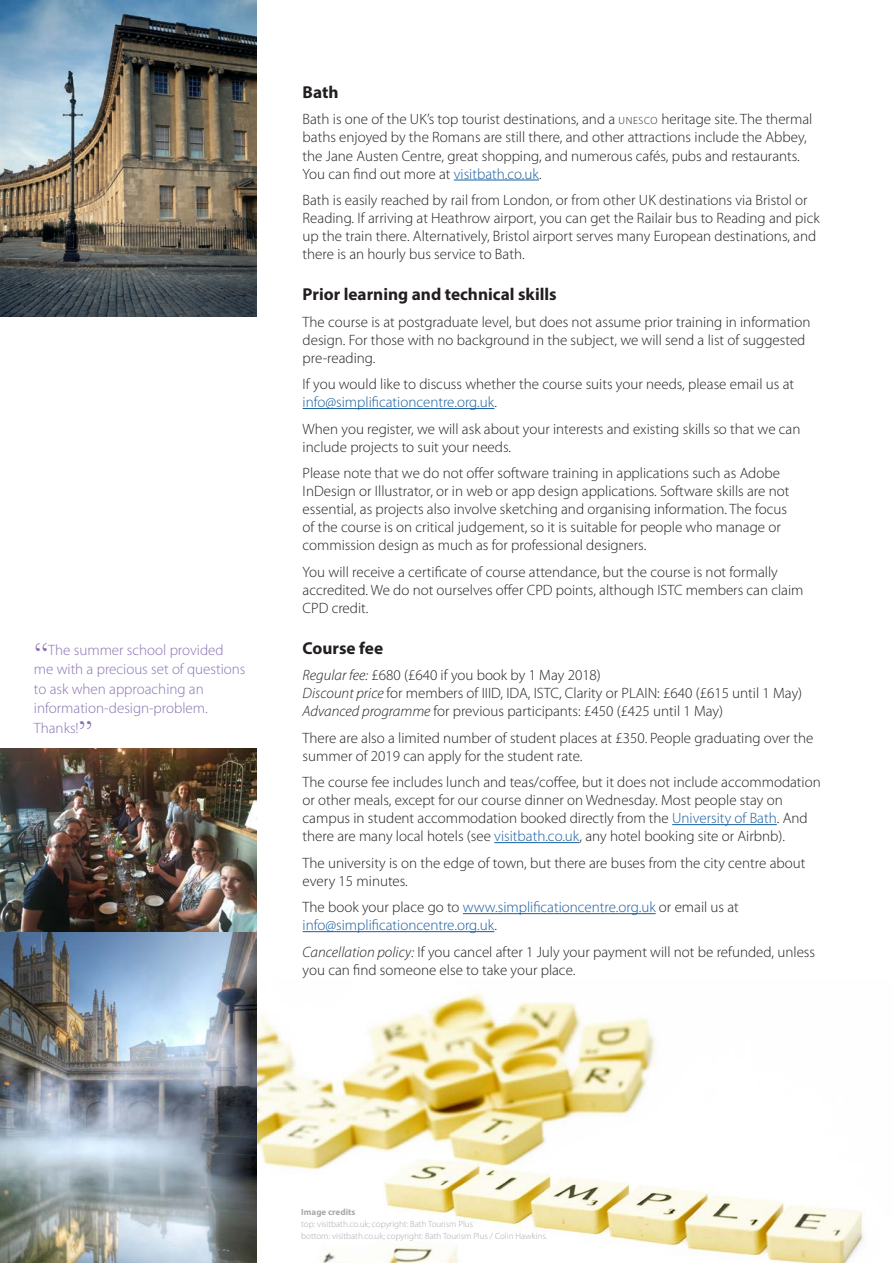
<style>
.page{position:relative;width:893px;height:1263px;background:#fff}
.page>*{position:absolute;margin:0;border:0;box-sizing:border-box;transform-origin:0 0}
.Heading_3{font:700 17.25px "Myriad Pro";color:#231f20}
.course_info{font:300 15px/18px "Myriad Pro";color:#231f20}
.course_info-2{font:300 15px/19.5px "Myriad Pro";color:#8972b3}
.course_info-3{font:300 15px/18px "Myriad Pro";color:#175d9e}
.table_text{font:300 9px "Myriad Pro";color:#a8a9ad}
.table_text-2{font:700 9px "Myriad Pro";color:#a8a9ad}
.s1{font-family:"Baskerville";font-weight:400;font-size:31.5px}
.s2{font-size:10.5px}
.s3{color:#175d9e}
.s4{font-style:italic}
.s5{color:#231f20}
</style>
<div class="page">
<img style="left:256px;top:979px;width:608px;height:284px">
<hr style="left:454px;top:180px;width:85px;height:1px;background:#175d9e">
<hr style="left:303px;top:408px;width:191px;height:1px;background:#175d9e">
<hr style="left:672px;top:824px;width:105px;height:1px;background:#175d9e">
<hr style="left:494px;top:842px;width:86px;height:1px;background:#175d9e">
<hr style="left:463px;top:913px;width:193px;height:1px;background:#175d9e">
<hr style="left:303px;top:931px;width:191px;height:1px;background:#175d9e">
<img style="left:0;top:0;width:256px;height:317px">
<img style="left:0;top:932px;width:256px;height:331px">
<img style="left:0;top:749px;width:256px;height:183px">
<p class="course_info-2" style="left:34px;top:640px;width:213px"><span class="s1">“</span>The summer school provided me with a precious set of questions to ask when approaching an information-design-problem.<br>Thanks!<span class="s1">”</span></p>
<p class="Heading_3" style="left:303px;top:81px;width:37px">Bath</p>
<p class="course_info" style="left:303px;top:111px;width:511px">Bath is one of the UK’s top tourist destinations, and a <span class="s2">UNESCO</span> heritage site. The thermal baths enjoyed by the Romans are still there, and other attractions include the Abbey, the Jane Austen Centre, great shopping, and numerous cafés, pubs and restaurants.<br>You can find out more at <span class="s3">visitbath.co.uk</span>.</p>
<p class="course_info" style="left:303px;top:191px;width:519px">Bath is easily reached by rail from London, or from other UK destinations via Bristol or Reading. If arriving at Heathrow airport, you can get the Railair bus to Reading and pick up the train there. Alternatively, Bristol airport serves many European destinations, and there is an hourly bus service to Bath.</p>
<p class="Heading_3" style="left:303px;top:283px;width:256px">Prior learning and technical skills</p>
<p class="course_info" style="left:303px;top:313px;width:509px">The course is at postgraduate level, but does not assume prior training in information design. For those with no background in the subject, we will send a list of suggested pre-reading.</p>
<p class="course_info" style="left:303px;top:375px;width:493px">If you would like to discuss whether the course suits your needs, please email us at <span class="s3">info@simplificationcentre.org.uk</span>.</p>
<p class="course_info" style="left:303px;top:420px;width:499px">When you register, we will ask about your interests and existing skills so that we can include projects to suit your needs.</p>
<p class="course_info" style="left:303px;top:464px;width:488px">Please note that we do not offer software training in applications such as Adobe InDesign or Illustrator, or in web or app design applications. Software skills are not essential, as projects also involve sketching and organising information. The focus of the course is on critical judgement, so it is suitable for people who manage or commission design as much as for professional designers.</p>
<p class="course_info" style="left:303px;top:563px;width:502px">You will receive a certificate of course attendance, but the course is not formally accredited. We do not ourselves offer CPD points, although ISTC members can claim<br>CPD credit.</p>
<p class="Heading_3" style="left:303px;top:636px;width:82px">Course fee</p>
<p class="course_info" style="left:303px;top:666px;width:300px"><span class="s4">Regular fee:</span> £680 (£640 if you book by 1 May 2018)</p>
<p class="course_info" style="left:303px;top:684px;width:501px"><span class="s4">Discount price</span> for members of IIID, IDA, ISTC, Clarity or PLAIN: £640 (£615 until 1 May)</p>
<p class="course_info" style="left:303px;top:702px;width:422px"><span class="s4">Advanced programme</span> for previous participants: £450 (£425 until 1 May)</p>
<p class="course_info" style="left:303px;top:729px;width:512px">There are also a limited number of student places at £350. People graduating over the summer of 2019 can apply for the student rate.</p>
<p class="course_info" style="left:303px;top:773px;width:520px">The course fee includes lunch and teas/coffee, but it does not include accommodation or other meals, except for our course dinner on Wednesday. Most people stay on campus in student accommodation booked directly from the <span class="s3">University of Bath</span>. And there are many local hotels (see <span class="s3">visitbath.co.uk</span>, any hotel booking site or Airbnb).</p>
<p class="course_info" style="left:303px;top:854px;width:504px">The university is on the edge of town, but there are buses from the city centre about every 15 minutes.</p>
<p class="course_info-3" style="left:303px;top:898px;width:438px"><span class="s5">The book your place go to</span> www.simplificationcentre.org.uk <span class="s5">or email us at </span>info@simplificationcentre.org.uk<span class="s5">.</span></p>
<p class="course_info" style="left:303px;top:943px;width:514px"><span class="s4">Cancellation policy:</span> If you cancel after 1 July your payment will not be refunded, unless you can find someone else to take your place.</p>
<p class="table_text-2" style="left:301px;top:1206px;width:56px">Image credits</p>
<p class="table_text" style="left:301px;top:1219px;width:173px">top: visitbath.co.uk; copyright: Bath Tourism Plus</p>
<p class="table_text" style="left:301px;top:1231px;width:247px">bottom: visitbath.co.uk; copyright: Bath Tourism Plus / Colin Hawkins.</p>
</div>
